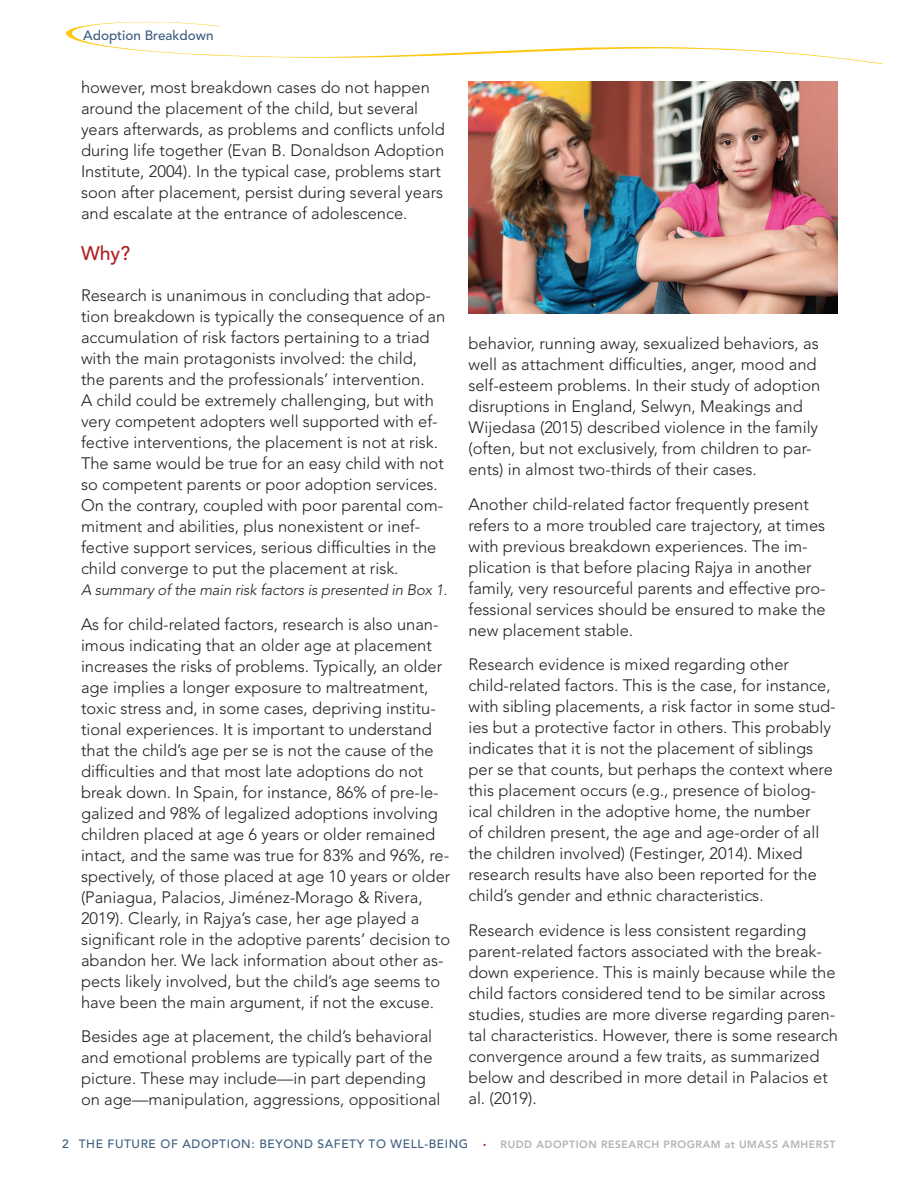
<style>
.page{position:relative;width:918px;height:1188px;background:#fff}
.page>*{position:absolute;margin:0;border:0;box-sizing:border-box;transform-origin:0 0}
.Head_1{font:500 19.5px "Avenir LT Std";color:#ad1e22}
.Text{font:300 16.5px/21px "Avenir LT Std";color:#231f20}
.Text-2{font:italic 300 15px "Avenir LT Std";letter-spacing:-.01em;color:#231f20}
.t1{font:500 13.5px "Avenir LT Std";color:#3b5d7f}
.Head_1-2{font:500 12px "Avenir LT Std";letter-spacing:.05em;color:#3b5d7f}
.t2{font:800 10.5px "Avenir LT Std";letter-spacing:.05em;color:#b2b3b7}
.s1{font-size:6px;color:#ad1e22}
</style>
<div class="page">
<svg style="left:66px;top:21px;width:818px;height:43px"></svg>
<img style="left:468px;top:81px;width:370px;height:232px">
<p class="t1" style="left:83px;top:28px;width:132px">Adoption Breakdown</p>
<p class="Text" style="left:81px;top:77px;width:365px">however, most breakdown cases do not happen around the placement of the child, but several years afterwards, as problems and conflicts unfold during life together (Evan B. Donaldson Adoption Institute, 2004). In the typical case, problems start soon after placement, persist during several years and escalate at the entrance of adolescence.</p>
<p class="Head_1" style="left:81px;top:242px;width:51px">Why?</p>
<p class="Text" style="left:81px;top:285px;width:366px">Research is unanimous in concluding that adop&shy;tion breakdown is typically the consequence of an accumulation of risk factors pertaining to a triad with the main protagonists involved: the child,<br>the parents and the professionals’ intervention.<br>A child could be extremely challenging, but with very competent adopters well supported with ef&shy;fective interventions, the placement is not at risk.<br>The same would be true for an easy child with not so competent parents or poor adoption services.<br>On the contrary, coupled with poor parental com&shy;mitment and abilities, plus nonexistent or inef&shy;fective support services, serious difficulties in the child converge to put the placement at risk.</p>
<p class="Text-2" style="left:81px;top:581px;width:368px">A summary of the main risk factors is presented in Box 1.</p>
<p class="Text" style="left:81px;top:614px;width:371px">As for child-related factors, research is also unan&shy;imous indicating that an older age at placement increases the risks of problems. Typically, an older age implies a longer exposure to maltreatment, toxic stress and, in some cases, depriving institu&shy;tional experiences. It is important to understand that the child’s age per se is not the cause of the difficulties and that most late adoptions do not break down. In Spain, for instance, 86% of pre-le&shy;galized and 98% of legalized adoptions involving children placed at age 6 years or older remained intact, and the same was true for 83% and 96%, re&shy;spectively, of those placed at age 10 years or older (Paniagua, Palacios, Jiménez-Morago &amp; Rivera, 2019). Clearly, in Rajya’s case, her age played a significant role in the adoptive parents’ decision to abandon her. We lack information about other as&shy;pects likely involved, but the child’s age seems to have been the main argument, if not the excuse.</p>
<p class="Text" style="left:81px;top:1026px;width:361px">Besides age at placement, the child’s behavioral and emotional problems are typically part of the picture. These may include—in part depending on age—manipulation, aggressions, oppositional</p>
<p class="Text" style="left:468px;top:333px;width:353px">behavior, running away, sexualized behaviors, as well as attachment difficulties, anger, mood and self-esteem problems. In their study of adoption disruptions in England, Selwyn, Meakings and Wijedasa (2015) described violence in the family (often, but not exclusively, from children to par&shy;ents) in almost two-thirds of their cases.</p>
<p class="Text" style="left:468px;top:494px;width:359px">Another child-related factor frequently present refers to a more troubled care trajectory, at times with previous breakdown experiences. The im&shy;plication is that before placing Rajya in another family, very resourceful parents and effective pro&shy;fessional services should be ensured to make the new placement stable.</p>
<p class="Text" style="left:468px;top:654px;width:369px">Research evidence is mixed regarding other child-related factors. This is the case, for instance, with sibling placements, a risk factor in some stud&shy;ies but a protective factor in others. This probably indicates that it is not the placement of siblings per se that counts, but perhaps the context where this placement occurs (e.g., presence of biolog&shy;ical children in the adoptive home, the number<br>of children present, the age and age-order of all the children involved) (Festinger, 2014). Mixed research results have also been reported for the child’s gender and ethnic characteristics.</p>
<p class="Text" style="left:468px;top:920px;width:371px">Research evidence is less consistent regarding parent-related factors associated with the break&shy;down experience. This is mainly because while the child factors considered tend to be similar across studies, studies are more diverse regarding paren&shy;tal characteristics. However, there is some research convergence around a few traits, as summarized below and described in more detail in Palacios et al. (2019).</p>
<p class="Head_1-2" style="left:62px;top:1137px;width:408px">2 THE FUTURE OF ADOPTION: BEYOND SAFETY TO WELL-BEING</p>
<p class="t2" style="left:483px;top:1139px;width:354px"><span class="s1">•</span> RUDD ADOPTION RESEARCH PROGRAM at UMASS AMHERST</p>
</div>
